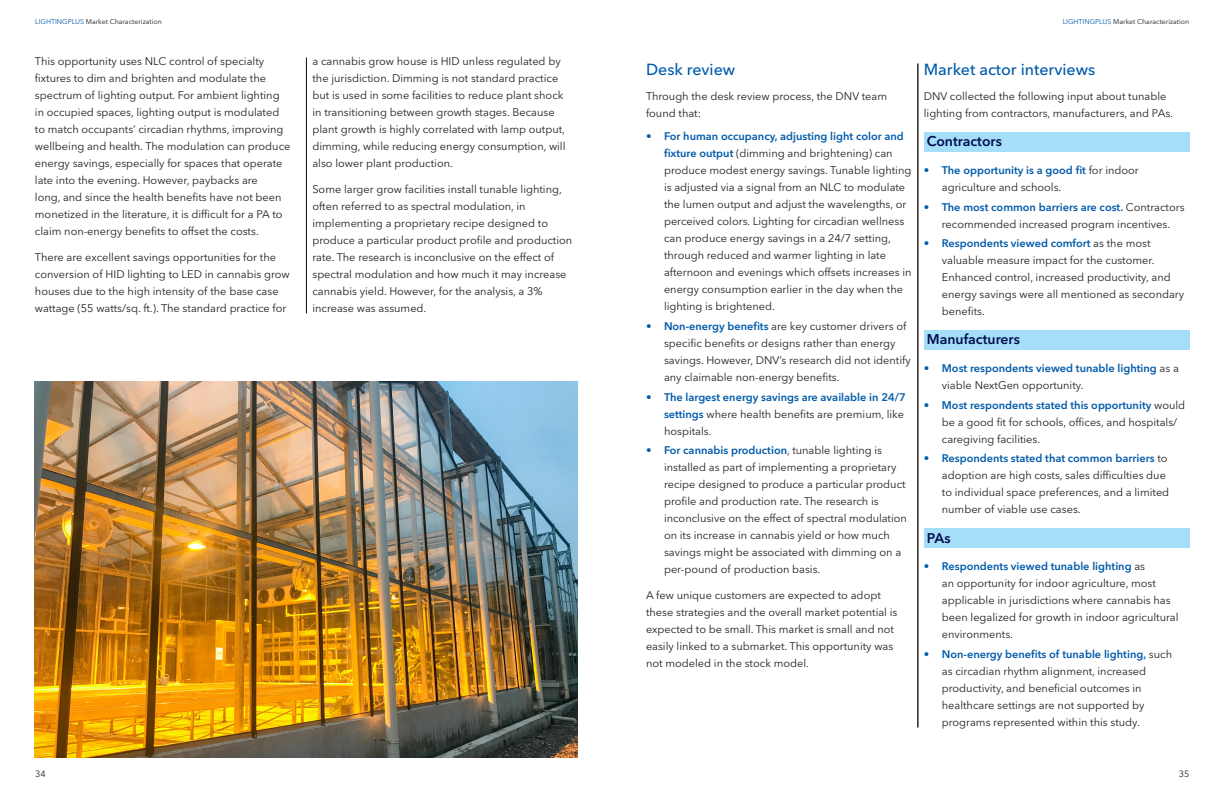
<style>
.page{position:relative;width:1224px;height:792px;background:#fff}
.page>*{position:absolute;margin:0;border:0;box-sizing:border-box;transform-origin:0 0}
.Subhead_16pt{font:500 16px "Avenir Next LT Pro";color:#015aaa}
.Blue_Box_Text{font:600 14px "Avenir Next LT Pro";color:#010d4f}
.Body_text{font:11px/17px "Avenir Next LT Pro";color:#231f20}
.t1{font:600 11px/17px "Avenir Next LT Pro";color:#015aaa}
.t2{font:9px "Avenir Next LT Pro";color:#231f20}
.t3{font:7px "Avenir Next LT Pro";color:#231f20}
.s1{color:#015aaa}
.s2{font-weight:500;color:#015aaa}
.s3{font-weight:600;color:#015aaa}
.s4{font-weight:500}
.s5{font-weight:400;color:#231f20}
</style>
<div class="page">
<img style="left:35px;top:382px;width:543px;height:376px">
<hr style="left:306px;top:58px;width:1px;height:255px;background:#231f20">
<div style="left:924px;top:132px;width:266px;height:20px;background:#a4def8"></div>
<div style="left:924px;top:330px;width:266px;height:20px;background:#a4def8"></div>
<div style="left:924px;top:528px;width:266px;height:20px;background:#a4def8"></div>
<hr style="left:918px;top:64px;width:1px;height:663px;background:#231f20">
<p class="t3" style="left:35px;top:17px;width:128px"><span class="s1">LIGHTINGPLUS</span> Market Characterization</p>
<p class="Body_text" style="left:35px;top:53px;width:257px">This opportunity uses NLC control of specialty fixtures to dim and brighten and modulate the spectrum of lighting output. For ambient lighting in occupied spaces, lighting output is modulated to match occupants’ circadian rhythms, improving wellbeing and health. The modulation can produce energy savings, especially for spaces that operate late into the evening. However, paybacks are<br>long, and since the health benefits have not been monetized in the literature, it is difficult for a PA to claim non-energy benefits to offset the costs.</p>
<p class="Body_text" style="left:35px;top:248px;width:256px">There are excellent savings opportunities for the conversion of HID lighting to LED in cannabis grow houses due to the high intensity of the base case wattage (55 watts/sq. ft.). The standard practice for</p>
<p class="Body_text" style="left:312px;top:53px;width:255px">a cannabis grow house is HID unless regulated by the jurisdiction. Dimming is not standard practice but is used in some facilities to reduce plant shock in transitioning between growth stages. Because plant growth is highly correlated with lamp output, dimming, while reducing energy consumption, will also lower plant production.</p>
<p class="Body_text" style="left:312px;top:180px;width:261px">Some larger grow facilities install tunable lighting, often referred to as spectral modulation, in implementing a proprietary recipe designed to produce a particular product profile and production rate. The research is inconclusive on the effect of spectral modulation and how much it may increase cannabis yield. However, for the analysis, a 3% increase was assumed.</p>
<p class="t3" style="left:1063px;top:17px;width:128px"><span class="s1">LIGHTINGPLUS</span> Market Characterization</p>
<p class="Subhead_16pt" style="left:646px;top:59px;width:91px">Desk review</p>
<p class="Body_text" style="left:646px;top:88px;width:243px">Through the desk review process, the DNV team found that:</p>
<p class="Body_text" style="left:664px;top:128px;width:249px;text-indent:-18px"><span class="s2">•</span> <span class="s3">For human occupancy, adjusting light color and fixture output</span> (dimming and brightening) can produce modest energy savings. Tunable lighting is adjusted via a signal from an NLC to modulate the lumen output and adjust the wavelengths, or perceived colors. Lighting for circadian wellness can produce energy savings in a 24/7 setting, through reduced and warmer lighting in late afternoon and evenings which offsets increases in energy consumption earlier in the day when the lighting is brightened.</p>
<p class="Body_text" style="left:664px;top:317px;width:248px;text-indent:-18px"><span class="s2">•</span> <span class="s3">Non-energy benefits</span> are key customer drivers of specific benefits or designs rather than energy savings. However, DNV’s research did not identify any claimable non-energy benefits.</p>
<p class="t1" style="left:664px;top:388px;width:243px;text-indent:-18px"><span class="s4">•</span> The largest energy savings are available in 24/7 settings <span class="s5">where health benefits are premium, like hospitals.</span></p>
<p class="Body_text" style="left:664px;top:442px;width:244px;text-indent:-18px"><span class="s2">•</span> <span class="s3">For cannabis production</span>, tunable lighting is installed as part of implementing a proprietary recipe designed to produce a particular product profile and production rate. The research is inconclusive on the effect of spectral modulation on its increase in cannabis yield or how much savings might be associated with dimming on a per-pound of production basis.</p>
<p class="Body_text" style="left:646px;top:587px;width:253px">A few unique customers are expected to adopt these strategies and the overall market potential is expected to be small. This market is small and not easily linked to a submarket. This opportunity was not modeled in the stock model.</p>
<p class="Subhead_16pt" style="left:924px;top:59px;width:173px">Market actor interviews</p>
<p class="Body_text" style="left:924px;top:88px;width:251px">DNV collected the following input about tunable lighting from contractors, manufacturers, and PAs.</p>
<p class="Blue_Box_Text" style="left:927px;top:133px;width:77px">Contractors</p>
<p class="Body_text" style="left:942px;top:161px;width:199px;text-indent:-18px"><span class="s2">•</span> <span class="s3">The opportunity is a good fit</span> for indoor agriculture and schools.</p>
<p class="Body_text" style="left:924px;top:198px;width:262px;text-align:center"><span class="s2">•</span> <span class="s3">The most common barriers are cost.</span> Contractors recommended increased program incentives.</p>
<p class="Body_text" style="left:942px;top:235px;width:244px;text-indent:-18px"><span class="s2">•</span> <span class="s3">Respondents viewed comfort</span> as the most valuable measure impact for the customer.<br>Enhanced control, increased productivity, and energy savings were all mentioned as secondary benefits.</p>
<p class="Blue_Box_Text" style="left:927px;top:331px;width:95px">Manufacturers</p>
<p class="t1" style="left:942px;top:359px;width:239px;text-indent:-18px"><span class="s4">•</span> Most respondents viewed tunable lighting <span class="s5">as a viable NextGen opportunity.</span></p>
<p class="Body_text" style="left:942px;top:396px;width:245px;text-indent:-18px"><span class="s2">•</span> <span class="s3">Most respondents stated this opportunity</span> would be a good fit for schools, offices, and hospitals/ caregiving facilities.</p>
<p class="Body_text" style="left:942px;top:450px;width:229px;text-indent:-18px"><span class="s2">•</span> <span class="s3">Respondents stated that common barriers</span> to adoption are high costs, sales difficulties due to individual space preferences, and a limited number of viable use cases.</p>
<p class="Blue_Box_Text" style="left:927px;top:529px;width:25px">PAs</p>
<p class="Body_text" style="left:942px;top:558px;width:238px;text-indent:-18px"><span class="s2">•</span> <span class="s3">Respondents viewed tunable lighting</span> as<br>an opportunity for indoor agriculture, most applicable in jurisdictions where cannabis has been legalized for growth in indoor agricultural environments.</p>
<p class="Body_text" style="left:942px;top:645px;width:232px;text-indent:-18px"><span class="s2">•</span> <span class="s3">Non-energy benefits of tunable lighting,</span> such as circadian rhythm alignment, increased productivity, and beneficial outcomes in healthcare settings are not supported by programs represented within this study.</p>
<p class="t2" style="left:35px;top:768px;width:12px">34</p>
<p class="t2" style="left:1179px;top:768px;width:12px">35</p>
</div>
